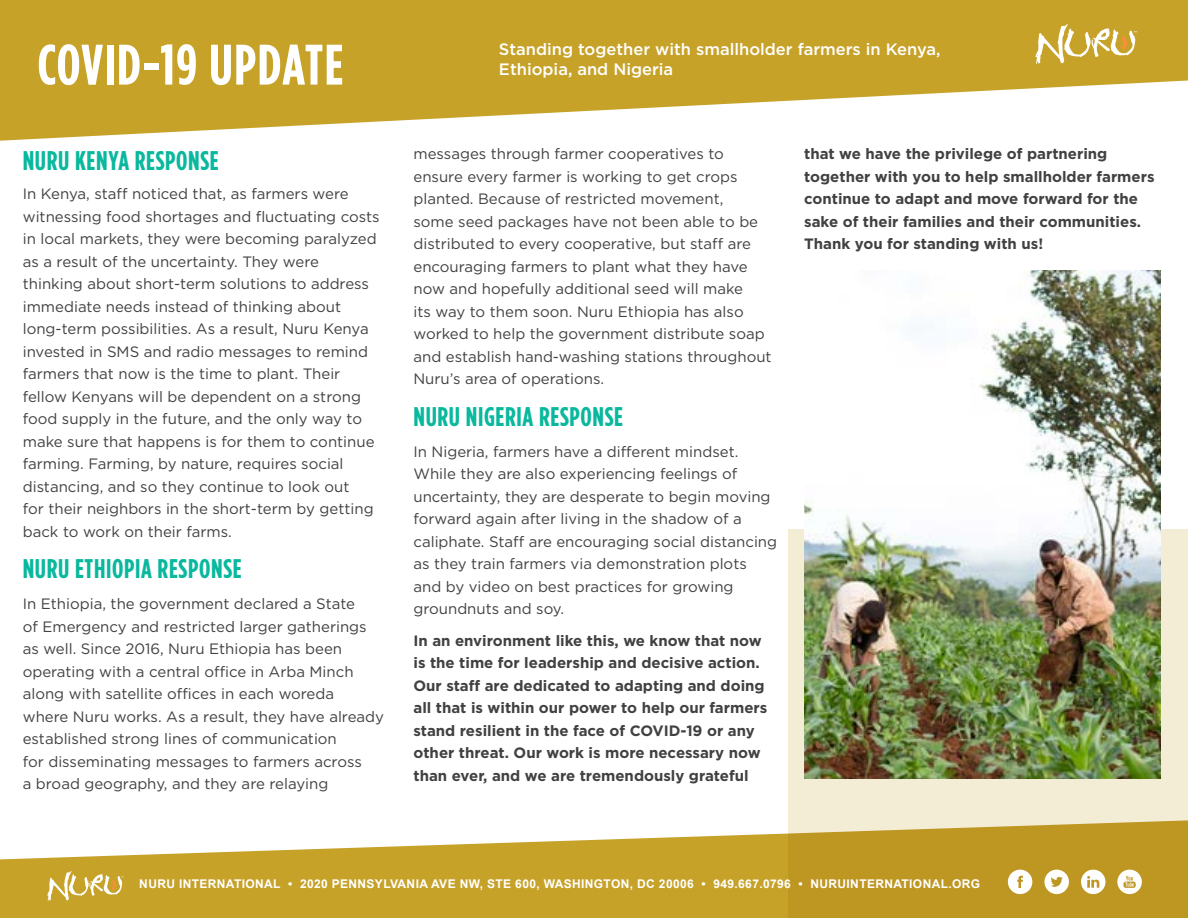
<style>
.page{position:relative;width:1188px;height:918px;background:#fff}
.page>*{position:absolute;margin:0;border:0;box-sizing:border-box;transform-origin:0 0}
.t1{font:700 57px "Gotham Condensed";letter-spacing:.025em;color:#fff}
.t2{font:700 27px "Gotham Condensed";letter-spacing:.025em;color:#09b89d}
.t3{font:500 16.5px/19.8px "Gotham";color:#fff}
.t4{font:15px/22.5px "Gotham";color:#414042}
.t5{font:700 15px/22.5px "Gotham";color:#414042}
.t6{font:700 12px "Arial";letter-spacing:.03em;color:#fff}
</style>
<div class="page">
<div style="left:788px;top:529px;width:400px;height:389px;background:#f4edd6"></div>
<img style="left:804px;top:270px;width:357px;height:509px">
<svg style="left:0;top:820px;width:1188px;height:98px;fill:#c7a229"></svg>
<svg style="left:0;top:0;width:1188px;height:141px;fill:#c7a229"></svg>
<svg style="left:1035px;top:22px;width:102px;height:42px"></svg>
<svg style="left:47px;top:870px;width:77px;height:31px"></svg>
<svg style="left:1008px;top:870px;width:24px;height:24px"></svg>
<svg style="left:1044px;top:870px;width:25px;height:24px"></svg>
<svg style="left:1081px;top:870px;width:25px;height:24px"></svg>
<svg style="left:1117px;top:870px;width:25px;height:24px"></svg>
<h1 class="t1" style="left:37px;top:31px;width:308px">COVID-19 UPDATE</h1>
<h2 class="t2" style="left:23px;top:145px;width:198px">NURU KENYA RESPONSE</h2>
<p class="t4" style="left:23px;top:182px;width:358px">In Kenya, staff noticed that, as farmers were witnessing food shortages and fluctuating costs in local markets, they were becoming paralyzed as a result of the uncertainty. They were thinking about short-term solutions to address immediate needs instead of thinking about long-term possibilities. As a result, Nuru Kenya invested in SMS and radio messages to remind farmers that now is the time to plant. Their fellow Kenyans will be dependent on a strong food supply in the future, and the only way to make sure that happens is for them to continue farming. Farming, by nature, requires social distancing, and so they continue to look out<br>for their neighbors in the short-term by getting back to work on their farms.</p>
<h2 class="t2" style="left:23px;top:553px;width:221px">NURU ETHIOPIA RESPONSE</h2>
<p class="t4" style="left:23px;top:593px;width:363px">In Ethiopia, the government declared a State<br>of Emergency and restricted larger gatherings as well. Since 2016, Nuru Ethiopia has been operating with a central office in Arba Minch along with satellite offices in each woreda<br>where Nuru works. As a result, they have already established strong lines of communication<br>for disseminating messages to farmers across<br>a broad geography, and they are relaying</p>
<p class="t3" style="left:499px;top:39px;width:443px">Standing together with smallholder farmers in Kenya,<br>Ethiopia, and Nigeria</p>
<p class="t4" style="left:413px;top:142px;width:360px">messages through farmer cooperatives to ensure every farmer is working to get crops planted. Because of restricted movement,<br>some seed packages have not been able to be distributed to every cooperative, but staff are encouraging farmers to plant what they have now and hopefully additional seed will make<br>its way to them soon. Nuru Ethiopia has also worked to help the government distribute soap and establish hand-washing stations throughout Nuru’s area of operations.</p>
<h2 class="t2" style="left:413px;top:400px;width:211px">NURU NIGERIA RESPONSE</h2>
<p class="t4" style="left:413px;top:440px;width:365px">In Nigeria, farmers have a different mindset.<br>While they are also experiencing feelings of uncertainty, they are desperate to begin moving forward again after living in the shadow of a caliphate. Staff are encouraging social distancing as they train farmers via demonstration plots and by video on best practices for growing groundnuts and soy.</p>
<p class="t5" style="left:413px;top:629px;width:355px">In an environment like this, we know that now is the time for leadership and decisive action.<br>Our staff are dedicated to adapting and doing all that is within our power to help our farmers stand resilient in the face of COVID-19 or any other threat. Our work is more necessary now than ever, and we are tremendously grateful</p>
<p class="t5" style="left:804px;top:142px;width:352px">that we have the privilege of partnering together with you to help smallholder farmers continue to adapt and move forward for the sake of their families and their communities.<br>Thank you for standing with us!</p>
<p class="t6" style="left:139px;top:876px;width:842px">NURU INTERNATIONAL • 2020 PENNSYLVANIA AVE NW, STE 600, WASHINGTON, DC 20006 • 949.667.0796 • NURUINTERNATIONAL.ORG</p>
</div>
